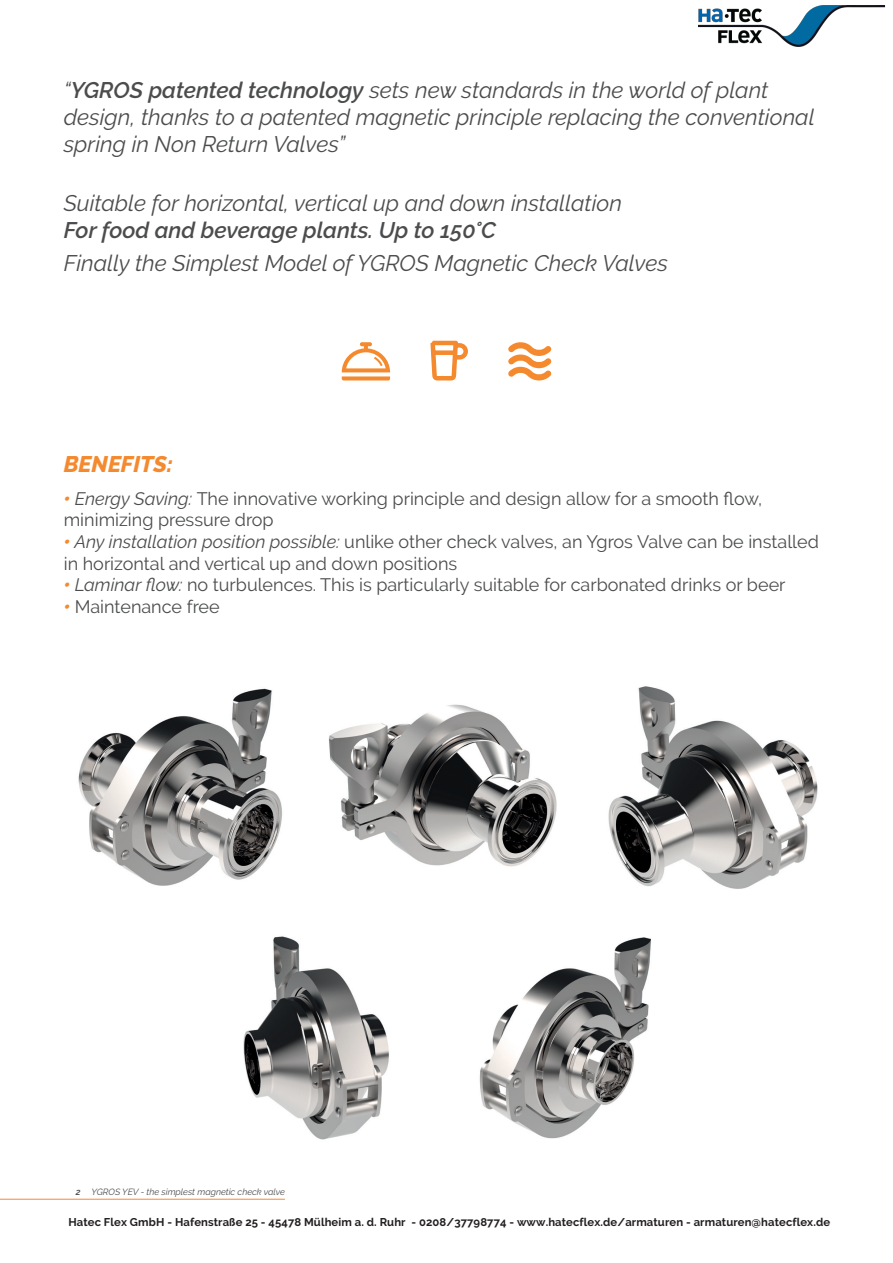
<style>
.page{position:relative;width:893px;height:1263px;background:#fff}
.page>*{position:absolute;margin:0;border:0;box-sizing:border-box;transform-origin:0 0}
.t1{font:italic 22.5px/27px "Raleway";color:#4b4c4d}
.t2{font:italic 600 22.5px "Raleway";color:#4b4c4d}
.t3{font:italic 800 22.5px "Raleway";color:#f5892e}
.t4{font:18px/21.6px "Raleway";color:#4b4c4d}
.t5{font:700 11.25px "Raleway";letter-spacing:.01em;color:#231f20}
.t6{font:italic 9px "Raleway";color:#4b4c4d}
.s1{font-weight:600}
.s2{font-weight:900;font-style:italic;color:#f5892e}
.s3{font-style:italic}
</style>
<div class="page">
<svg style="left:342px;top:342px;width:48px;height:38px"></svg>
<svg style="left:430px;top:340px;width:38px;height:41px"></svg>
<svg style="left:508px;top:342px;width:43px;height:38px"></svg>
<img style="left:78px;top:688px;width:204px;height:198px">
<img style="left:243px;top:936px;width:146px;height:204px">
<img style="left:608px;top:686px;width:210px;height:203px">
<img style="left:329px;top:704px;width:228px;height:163px">
<img style="left:479px;top:937px;width:172px;height:202px">
<hr style="left:0;top:1199px;width:285px;height:1px;background:#f5892e">
<img style="left:698px;top:5px;width:188px;height:42px">
<p class="t1" style="left:64px;top:76px;width:752px">“<span class="s1">YGROS patented technology</span> sets new standards in the world of plant design, thanks to a patented magnetic principle replacing the conventional spring in Non Return Valves”</p>
<p class="t1" style="left:64px;top:190px;width:560px">Suitable for horizontal, vertical up and down installation</p>
<p class="t2" style="left:64px;top:217px;width:434px">For food and beverage plants. Up to 150°C</p>
<p class="t1" style="left:64px;top:249px;width:606px">Finally the Simplest Model of YGROS Magnetic Check Valves</p>
<p class="t3" style="left:64px;top:451px;width:111px">BENEFITS:</p>
<p class="t4" style="left:64px;top:487px;width:700px"><span class="s2">•</span> <span class="s3">Energy Saving:</span> The innovative working principle and design allow for a smooth flow, minimizing pressure drop</p>
<p class="t4" style="left:64px;top:531px;width:757px"><span class="s2">•</span> <span class="s3">Any installation position possible:</span> unlike other check valves, an Ygros Valve can be installed in horizontal and vertical up and down positions</p>
<p class="t4" style="left:64px;top:574px;width:723px"><span class="s2">•</span> <span class="s3">Laminar flow:</span> no turbulences. This is particularly suitable for carbonated drinks or beer</p>
<p class="t4" style="left:64px;top:595px;width:157px"><span class="s2">•</span> Maintenance free</p>
<p class="t6" style="left:76px;top:1186px;width:210px"><span class="s1">2</span> YGROS YEV - the simplest magnetic check valve</p>
<p class="t5" style="left:68px;top:1215px;width:763px">Hatec Flex GmbH - Hafenstraße 25 - 45478 Mülheim a. d. Ruhr - 0208/37798774 - www.hatecflex.de/armaturen - armaturen@hatecflex.de</p>
</div>
